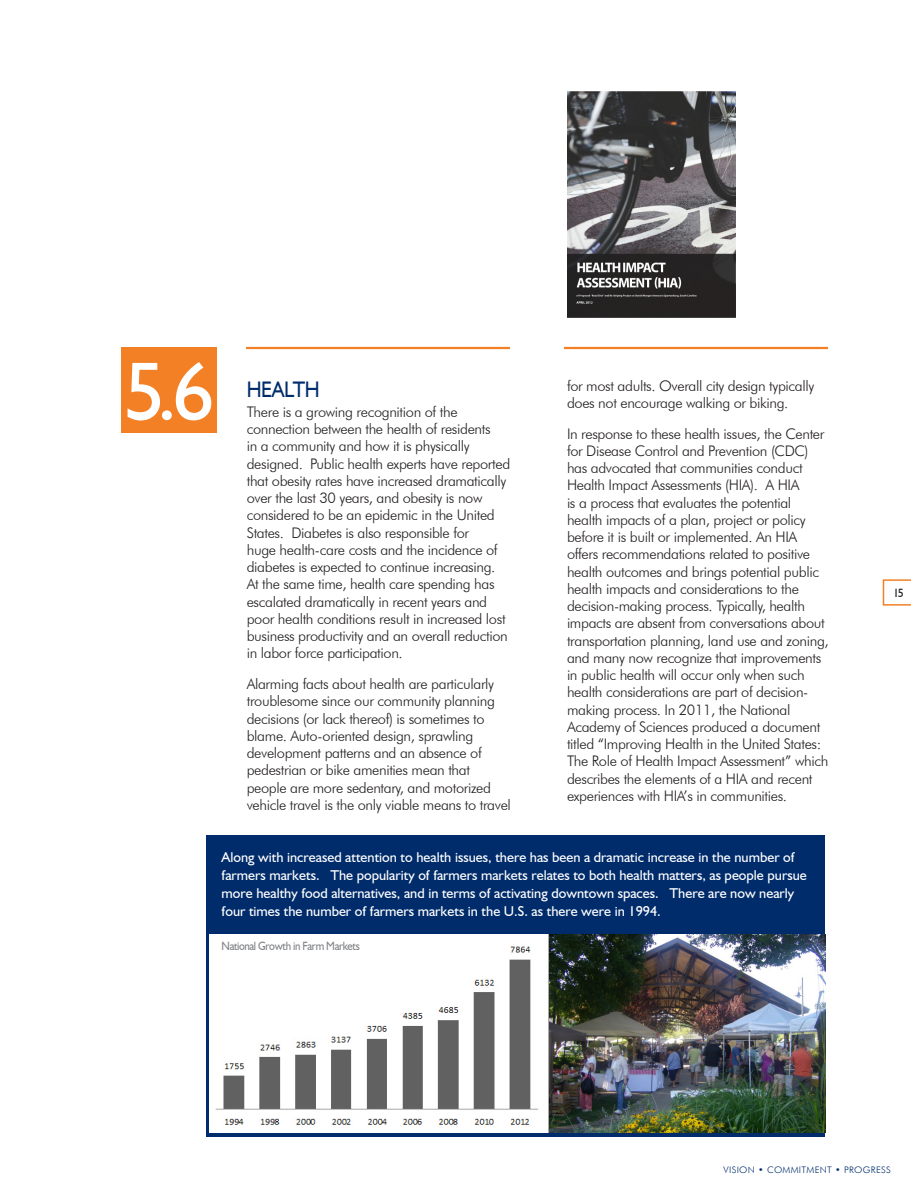
<style>
.page{position:relative;width:918px;height:1188px;background:#fff}
.page>*{position:absolute;margin:0;border:0;box-sizing:border-box;transform-origin:0 0}
.Chapter{font:82.8px "Humanist 521 BT";color:#fff}
.Sub_Blue_Humanist{font:22.5px "Humanist 521 BT";letter-spacing:-.02em;color:#002c6b;scale:.9 1}
.body{font:300 14.7px/17.2px "Futura BT";letter-spacing:-.025em;color:#231f20}
.Body_Reversed{font:14.25px/18px "Humanist 521 BT";color:#fff}
.t1{font:12px "Humanist 521 BT";letter-spacing:-.03em;color:#808285;scale:.9 1}
.t2{font:12px "Humanist 521 BT";color:#231f20}
.t3{font:300 9px "Futura BT";letter-spacing:.03em;color:#002c6b;scale:1.05 1}
</style>
<div class="page">
<div style="left:883px;top:579px;width:32px;height:27px;border:2px solid #f48026"></div>
<div style="left:911px;top:567px;width:6px;height:58px;background:#fff"></div>
<div style="left:207px;top:836px;width:618px;height:301px;background:#002c6b"></div>
<img style="left:547px;top:934px;width:278px;height:198px">
<img style="left:209px;top:935px;width:340px;height:197px">
<img style="left:567px;top:92px;width:168px;height:226px">
<div style="left:121px;top:347px;width:96px;height:86px;background:#f48026"></div>
<hr style="left:246px;top:347px;width:264px;height:2px;background:#f48026">
<hr style="left:564px;top:347px;width:264px;height:2px;background:#f48026">
<p class="Chapter" style="left:124px;top:340px;width:92px">5.6</p>
<p class="body" style="left:567px;top:377px;width:249px">for most adults. Overall city design typically does not encourage walking or biking.</p>
<p class="body" style="left:567px;top:425px;width:263px">In response to these health issues, the Center for Disease Control and Prevention (CDC) has advocated that communities conduct Health Impact Assessments (HIA). A HIA<br>is a process that evaluates the potential health impacts of a plan, project or policy before it is built or implemented. An HIA offers recommendations related to positive health outcomes and brings potential public health impacts and considerations to the decision-making process. Typically, health impacts are absent from conversations about transportation planning, land use and zoning, and many now recognize that improvements in public health will occur only when such health considerations are part of decision&shy;making process. In 2011, the National Academy of Sciences produced a document titled “Improving Health in the United States:<br>The Role of Health Impact Assessment” which describes the elements of a HIA and recent experiences with HIA’s in communities.</p>
<p class="Sub_Blue_Humanist" style="left:247px;top:375px;width:83px">HEALTH</p>
<p class="body" style="left:247px;top:403px;width:265px">There is a growing recognition of the connection between the health of residents<br>in a community and how it is physically designed. Public health experts have reported that obesity rates have increased dramatically over the last 30 years, and obesity is now considered to be an epidemic in the United States. Diabetes is also responsible for<br>huge health-care costs and the incidence of diabetes is expected to continue increasing.<br>At the same time, health care spending has escalated dramatically in recent years and poor health conditions result in increased lost business productivity and an overall reduction in labor force participation.</p>
<p class="body" style="left:247px;top:675px;width:266px">Alarming facts about health are particularly troublesome since our community planning decisions (or lack thereof) is sometimes to blame. Auto-oriented design, sprawling development patterns and an absence of pedestrian or bike amenities mean that people are more sedentary, and motorized vehicle travel is the only viable means to travel</p>
<p class="Body_Reversed" style="left:222px;top:848px;width:587px">Along with increased attention to health issues, there has been a dramatic increase in the number of farmers markets. The popularity of farmers markets relates to both health matters, as people pursue more healthy food alternatives, and in terms of activating downtown spaces. There are now nearly four times the number of farmers markets in the U.S. as there were in 1994.</p>
<p class="t1" style="left:222px;top:938px;width:155px">National Growth in Farm Markets</p>
<p class="t2" style="left:893px;top:586px;width:12px">15</p>
<p class="t3" style="left:724px;top:1164px;width:161px">VISION • COMMITMENT • PROGRESS</p>
</div>
